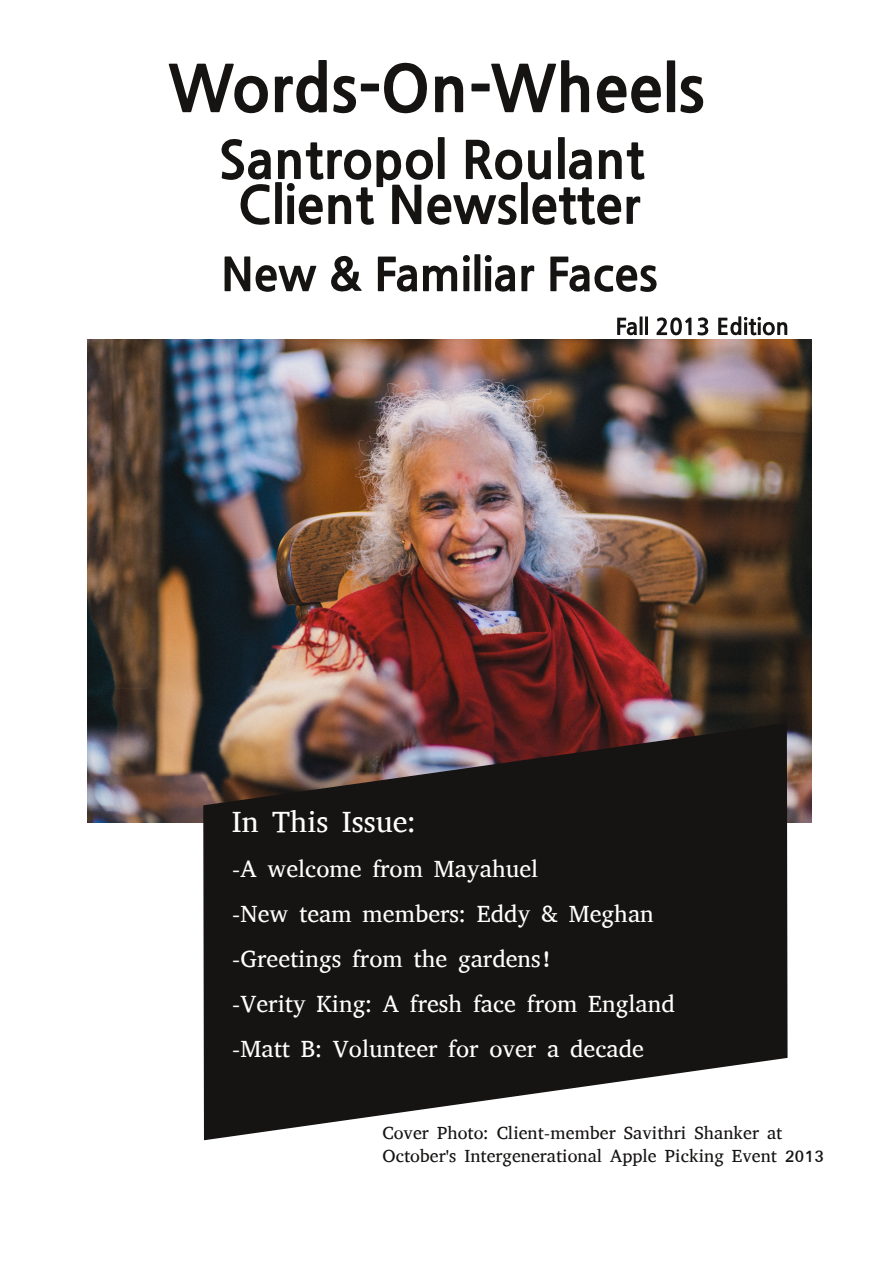
<style>
.page{position:relative;width:893px;height:1263px;background:#fff}
.page>*{position:absolute;margin:0;border:0;box-sizing:border-box;transform-origin:0 0}
.t1{font:30px "Abyssinica SIL";color:#fff}
.t2{font:24px/45px "Abyssinica SIL";color:#fff}
.t3{font:18px/22.5px "Abyssinica SIL";color:#161413}
</style>
<div class="page">
<svg style="left:169px;top:64px;width:99px;height:49px"></svg>
<svg style="left:275px;top:60px;width:52px;height:53px"></svg>
<svg style="left:333px;top:63px;width:94px;height:50px"></svg>
<svg style="left:435px;top:76px;width:28px;height:36px"></svg>
<svg style="left:471px;top:60px;width:118px;height:52px"></svg>
<svg style="left:597px;top:76px;width:64px;height:37px"></svg>
<svg style="left:667px;top:60px;width:36px;height:53px"></svg>
<svg style="left:222px;top:137px;width:422px;height:88px"></svg>
<svg style="left:225px;top:256px;width:25px;height:35px"></svg>
<svg style="left:256px;top:265px;width:60px;height:27px"></svg>
<svg style="left:331px;top:256px;width:31px;height:35px"></svg>
<svg style="left:378px;top:257px;width:39px;height:35px"></svg>
<svg style="left:423px;top:265px;width:34px;height:26px"></svg>
<svg style="left:463px;top:254px;width:52px;height:38px"></svg>
<svg style="left:521px;top:265px;width:13px;height:26px"></svg>
<svg style="left:550px;top:257px;width:107px;height:35px"></svg>
<svg style="left:617px;top:316px;width:31px;height:19px"></svg>
<svg style="left:657px;top:317px;width:34px;height:18px"></svg>
<svg style="left:697px;top:317px;width:11px;height:18px"></svg>
<svg style="left:718px;top:316px;width:69px;height:19px"></svg>
<img style="left:87px;top:339px;width:725px;height:484px">
<svg style="left:202px;top:722px;width:586px;height:419px;background:#363130"></svg>
<p class="t1" style="left:232px;top:807px;width:186px">In This Issue:</p>
<p class="t2" style="left:232px;top:846px;width:445px">-A welcome from Mayahuel<br>-New team members: Eddy &amp; Meghan -Greetings from the gardens!<br>-Verity King: A fresh face from England -Matt B: Volunteer for over a decade</p>
<p class="t3" style="left:382px;top:1122px;width:443px">Cover Photo: Client-member Savithri Shanker at<br>October's Intergenerational Apple Picking Event 2013</p>
</div>
